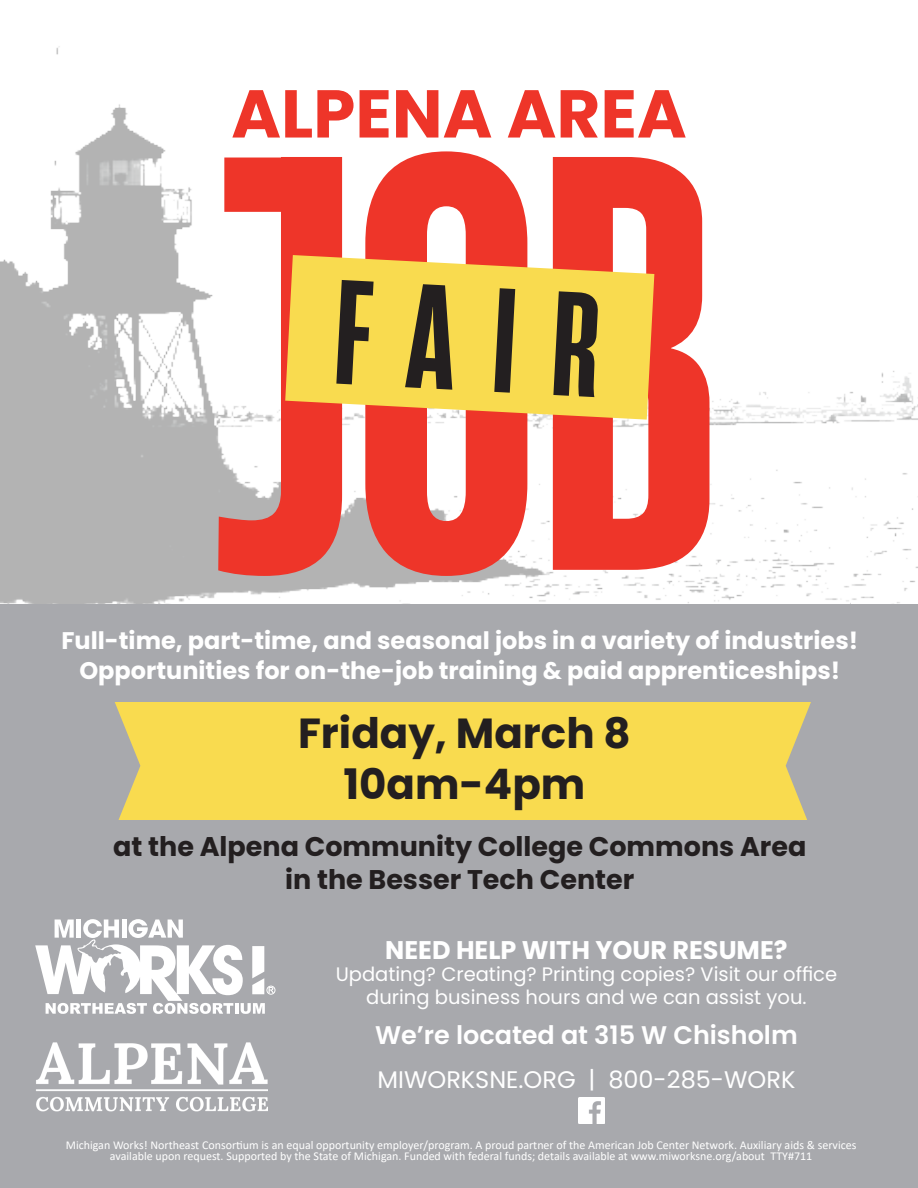
<style>
.page{position:relative;width:918px;height:1188px;background:#fff}
.page>*{position:absolute;margin:0;border:0;box-sizing:border-box;transform-origin:0 0}
.t1{font:700 555px "Heading Now Trial 36";color:#ee3529}
.t2{font:700 139.5px "Heading Now Trial 36";color:#231f20}
.t3{font:700 67.5px "Poppins";color:#ee3529}
.t4{font:700 42px/51px "Poppins";color:#231f20;text-align:center}
.t5{font:700 27px/33px "Poppins";color:#231f20;text-align:center}
.t6{font:600 25.5px "Poppins";color:#fff}
.t7{font:700 25.5px "Poppins";color:#fff}
.t8{font:700 24px/30px "Poppins";color:#fff;text-align:center}
.t9{font:24px "Poppins";color:#fff}
.t10{font:19.5px/22.5px "Poppins";color:#fff;text-align:center}
.t11{font:12px/11.6px "Calibri";color:#fff;text-align:center}
</style>
<div class="page">
<img style="left:0;top:46px;width:918px;height:559px">
<div style="left:0;top:605px;width:918px;height:583px;background:#a8a9ad"></div>
<div style="left:108px;top:702px;width:712px;height:118px;background:#f9db4f"></div>
<svg style="left:285px;top:255px;width:369px;height:165px;background:#f9df66"></svg>
<svg style="left:786px;top:602px;width:64px;height:218px"></svg>
<div style="left:267px;top:986px;width:8px;height:8px;border:1px solid #fff;border-radius:50%"></div>
<svg style="left:35px;top:702px;width:239px;height:312px"></svg>
<img style="left:36px;top:1042px;width:232px;height:70px">
<img style="left:579px;top:1098px;width:25px;height:25px">
<h1 class="t3" style="left:231px;top:75px;width:457px">ALPENA AREA</h1>
<h1 class="t1" style="left:218px;top:-22px;width:502px">JOB</h1>
<h1 class="t2" style="left:341px;top:235px;width:264px;rotate:3deg">FAIR</h1>
<p class="t8" style="left:61px;top:625px;width:798px">Full-time, part-time, and seasonal jobs in a variety of industries!<br>Opportunities for on-the-job training &amp; paid apprenticeships!</p>
<p class="t4" style="left:298px;top:708px;width:334px">Friday, March 8<br>10am-4pm</p>
<p class="t5" style="left:113px;top:830px;width:695px">at the Alpena Community College Commons Area in the Besser Tech Center</p>
<p class="t7" style="left:385px;top:935px;width:404px">NEED HELP WITH YOUR RESUME?</p>
<p class="t10" style="left:336px;top:963px;width:503px">Updating? Creating? Printing copies? Visit our office during business hours and we can assist you.</p>
<p class="t6" style="left:375px;top:1021px;width:424px">We’re located at 315 W Chisholm</p>
<p class="t9" style="left:377px;top:1065px;width:419px">MIWORKSNE.ORG | 800-285-WORK</p>
<p class="t11" style="left:66px;top:1138px;width:792px">Michigan Works! Northeast Consortium is an equal opportunity employer/program. A proud partner of the American Job Center Network. Auxiliary aids &amp; services available upon request. Supported by the State of Michigan. Funded with federal funds; details available at www.miworksne.org/about TTY#711</p>
</div>
